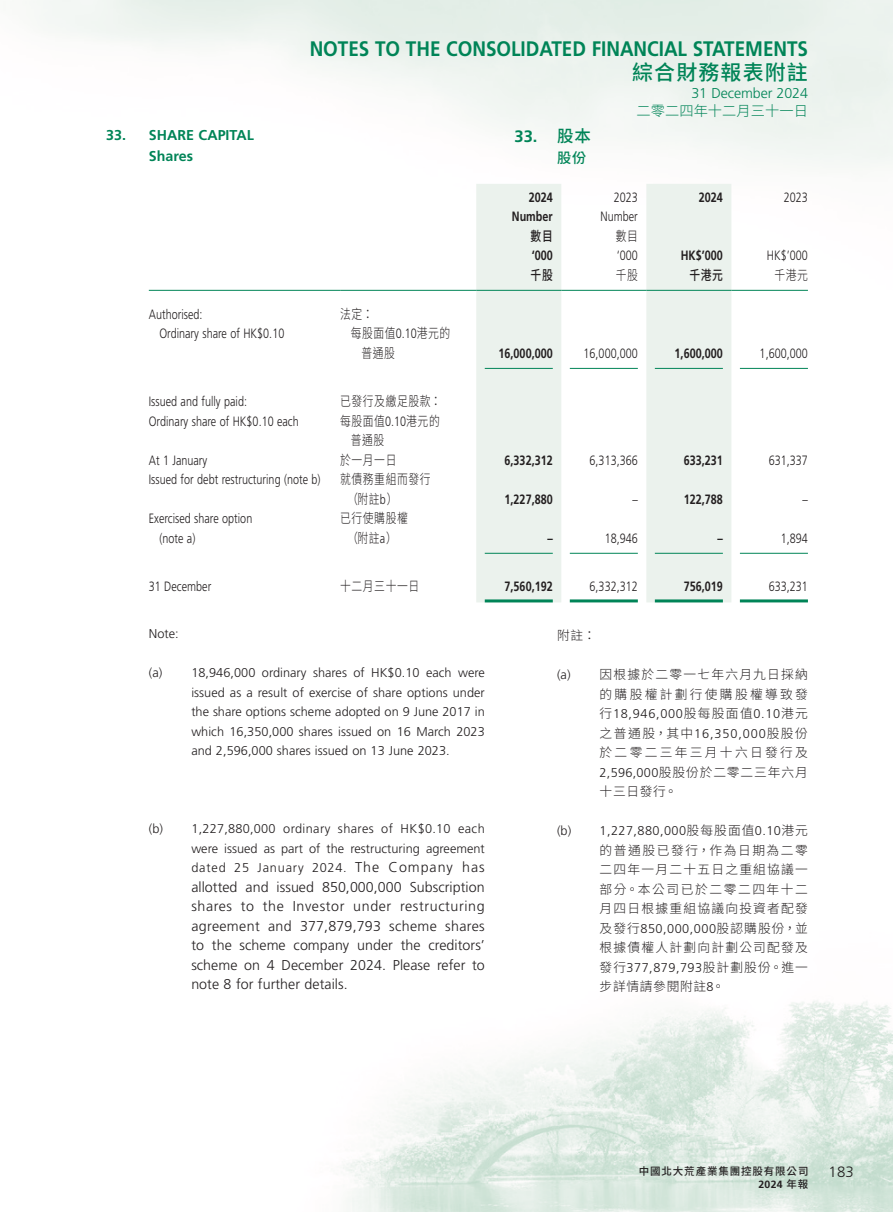
<style>
.page{position:relative;width:893px;height:1212px;background:#fff}
.page>*{position:absolute;margin:0;border:0;box-sizing:border-box;transform-origin:0 0}
.t1{font:700 21px "Frutiger LT Std";color:#008457;scale:.9 1}
.t2{font:500 21px "Source Han Sans TC";letter-spacing:.055em;color:#008457}
.C_Heading_1{font:700 16.5px "Frutiger LT Std";color:#008457}
.t3{font:300 15px "Frutiger LT Std";color:#231f20}
.Notes{font:300 14.25px/19.5px "Frutiger LT Std";letter-spacing:.005em;color:#231f20;text-align:justify}
.Heading_1{font:700 14.25px "Frutiger LT Std";letter-spacing:.005em;color:#008457}
.t4{font:300 14.25px "Frutiger LT Std";letter-spacing:-.005em;color:#008457}
.t5{font:300 14.25px "Source Han Sans TC";letter-spacing:.005em;color:#008457}
.Heading_2{font:700 14.25px "Frutiger LT Std";letter-spacing:.005em;color:#008457}
.C_Heading_2{font:500 14.25px "Source Han Sans TC";color:#008457}
.Body_Text{font:300 13.5px/19.5px "Frutiger LT Std";letter-spacing:.005em;color:#231f20;scale:.8 1}
.Body_Text-2{font:700 13.5px "Frutiger LT Std";letter-spacing:.005em;color:#231f20;scale:.8 1}
.Body_Text-3{font:300 13.5px/19.5px "Source Han Sans TC";letter-spacing:.055em;color:#231f20;scale:.8 1}
.Body_Text-4{font:500 13.5px "Source Han Sans TC";letter-spacing:.055em;color:#231f20;scale:.8 1}
.Notes-2{font:300 12.75px/19.5px "Frutiger LT Std";letter-spacing:.005em;color:#231f20;text-align:justify}
.C_Notes{font:300 12.75px/19.5px "Source Han Sans TC";letter-spacing:.095em;color:#231f20;text-align:justify}
.t6{font:500 10.5px "Source Han Sans TC";letter-spacing:.085em;color:#231f20}
.t7{font:700 10.5px "Frutiger LT Std";color:#231f20}
.s1{font-family:"Source Han Sans TC";font-weight:500}
.s2{font-family:"Frutiger LT Std"}
.s3{font-size:14.25px}
</style>
<div class="page">
<img style="left:43px;top:0;width:850px;height:1212px">
<svg style="left:476px;top:184px;width:255px;height:418px;fill:#ebf2ed"></svg>
<hr style="left:149px;top:290px;width:191px;height:1px;background:#008457">
<hr style="left:340px;top:290px;width:136px;height:1px;background:#008457">
<hr style="left:476px;top:290px;width:85px;height:1px;background:#008457">
<hr style="left:561px;top:290px;width:85px;height:1px;background:#008457">
<hr style="left:646px;top:290px;width:85px;height:1px;background:#008457">
<hr style="left:731px;top:290px;width:77px;height:1px;background:#008457">
<hr style="left:485px;top:368px;width:68px;height:1px;background:#008457">
<hr style="left:570px;top:368px;width:68px;height:1px;background:#008457">
<hr style="left:655px;top:368px;width:68px;height:1px;background:#008457">
<hr style="left:740px;top:368px;width:68px;height:1px;background:#008457">
<hr style="left:485px;top:553px;width:68px;height:1px;background:#008457">
<hr style="left:570px;top:553px;width:68px;height:1px;background:#008457">
<hr style="left:655px;top:553px;width:68px;height:1px;background:#008457">
<hr style="left:740px;top:553px;width:68px;height:1px;background:#008457">
<hr style="left:485px;top:599px;width:68px;height:3px;background:#008457">
<hr style="left:570px;top:599px;width:68px;height:3px;background:#008457">
<hr style="left:655px;top:599px;width:68px;height:3px;background:#008457">
<hr style="left:740px;top:599px;width:68px;height:3px;background:#008457">
<p class="Heading_1" style="left:106px;top:127px;width:149px">33. SHARE CAPITAL</p>
<p class="Heading_2" style="left:149px;top:148px;width:46px">Shares</p>
<h1 class="t1" style="left:310px;top:36px;width:555px">NOTES TO THE CONSOLIDATED FINANCIAL STATEMENTS</h1>
<h1 class="t2" style="left:632px;top:60px;width:177px">綜合財務報表附註</h1>
<p class="t4" style="left:691px;top:85px;width:118px">31 December 2024</p>
<p class="t5" style="left:636px;top:103px;width:173px">二零二四年十二月三十一日</p>
<p class="C_Heading_1" style="left:514px;top:127px;width:78px">33. <span class="s1">股本</span></p>
<p class="C_Heading_2" style="left:557px;top:150px;width:31px">股份</p>
<p class="Body_Text-2" style="left:529px;top:189px;width:32px">2024</p>
<p class="Body_Text" style="left:614px;top:187px;width:32px">2023</p>
<p class="Body_Text-2" style="left:699px;top:189px;width:32px">2024</p>
<p class="Body_Text" style="left:784px;top:187px;width:32px">2023</p>
<p class="Body_Text-2" style="left:512px;top:209px;width:53px">Number</p>
<p class="Body_Text" style="left:600px;top:207px;width:48px">Number</p>
<p class="Body_Text-4" style="left:531px;top:228px;width:29px">數目</p>
<p class="Body_Text-3" style="left:616px;top:226px;width:29px">數目</p>
<p class="Body_Text-2" style="left:532px;top:248px;width:28px">‘000</p>
<p class="Body_Text" style="left:617px;top:246px;width:28px">‘000</p>
<p class="Body_Text-2" style="left:681px;top:248px;width:54px">HK$’000</p>
<p class="Body_Text" style="left:767px;top:246px;width:53px">HK$’000</p>
<p class="Body_Text-4" style="left:531px;top:267px;width:29px">千股</p>
<p class="Body_Text-3" style="left:616px;top:265px;width:29px">千股</p>
<p class="Body_Text-4" style="left:689px;top:267px;width:43px">千港元</p>
<p class="Body_Text-3" style="left:774px;top:265px;width:43px">千港元</p>
<p class="Body_Text" style="left:149px;top:305px;width:69px">Authorised:</p>
<p class="Body_Text-3" style="left:340px;top:304px;width:43px">法定：</p>
<p class="Body_Text" style="left:159px;top:324px;width:158px">Ordinary share of HK$0.10</p>
<p class="Body_Text-3" style="left:361px;top:324px;width:113px;text-indent:-11px">每股面值<span class="s2">0.10</span>港元的普通股</p>
<p class="Body_Text-2" style="left:498px;top:345px;width:69px">16,000,000</p>
<p class="Body_Text" style="left:583px;top:344px;width:69px">16,000,000</p>
<p class="Body_Text-2" style="left:675px;top:345px;width:62px">1,600,000</p>
<p class="Body_Text" style="left:760px;top:344px;width:62px">1,600,000</p>
<p class="Body_Text" style="left:149px;top:392px;width:124px">Issued and fully paid:</p>
<p class="Body_Text-3" style="left:340px;top:392px;width:128px">已發行及繳足股款：</p>
<p class="Body_Text" style="left:149px;top:411px;width:189px">Ordinary share of HK$0.10 each</p>
<p class="Body_Text-3" style="left:351px;top:411px;width:113px;text-indent:-11px">每股面值<span class="s2">0.10</span>港元的普通股</p>
<p class="Body_Text" style="left:149px;top:450px;width:75px">At 1 January</p>
<p class="Body_Text-3" style="left:340px;top:450px;width:72px">於一月一日</p>
<p class="Body_Text-2" style="left:504px;top:452px;width:62px">6,332,312</p>
<p class="Body_Text" style="left:590px;top:450px;width:62px">6,313,366</p>
<p class="Body_Text-2" style="left:684px;top:452px;width:51px">633,231</p>
<p class="Body_Text" style="left:769px;top:450px;width:51px">631,337</p>
<p class="Body_Text" style="left:149px;top:470px;width:216px">Issued for debt restructuring (note b)</p>
<p class="Body_Text-3" style="left:347px;top:470px;width:106px;text-indent:-7px">就債務重組而發行（附註<span class="s2">b</span>）</p>
<p class="Body_Text-2" style="left:504px;top:491px;width:62px">1,227,880</p>
<p class="Body_Text" style="left:632px;top:489px;width:8px">–</p>
<p class="Body_Text-2" style="left:684px;top:491px;width:51px">122,788</p>
<p class="Body_Text" style="left:802px;top:489px;width:8px">–</p>
<p class="Body_Text" style="left:159px;top:509px;width:118px;text-indent:-11px">Exercised share option (note a)</p>
<p class="Body_Text-3" style="left:340px;top:509px;width:86px;text-align:center">已行使購股權（附註<span class="s2">a</span>）</p>
<p class="Body_Text-2" style="left:547px;top:530px;width:8px">–</p>
<p class="Body_Text" style="left:605px;top:528px;width:43px">18,946</p>
<p class="Body_Text-2" style="left:717px;top:530px;width:8px">–</p>
<p class="Body_Text" style="left:781px;top:528px;width:35px">1,894</p>
<p class="Body_Text" style="left:149px;top:577px;width:80px">31 December</p>
<p class="Body_Text-3" style="left:340px;top:577px;width:100px">十二月三十一日</p>
<p class="Body_Text-2" style="left:504px;top:578px;width:62px">7,560,192</p>
<p class="Body_Text" style="left:590px;top:577px;width:62px">6,332,312</p>
<p class="Body_Text-2" style="left:684px;top:578px;width:51px">756,019</p>
<p class="Body_Text" style="left:769px;top:577px;width:51px">633,231</p>
<p class="Notes-2" style="left:149px;top:624px;width:31px">Note:</p>
<p class="Notes-2" style="left:191px;top:663px;width:295px;text-indent:-43px">(a) 18,946,000 ordinary shares of HK$0.10 each were issued as a result of exercise of share options under the share options scheme adopted on 9 June 2017 in which 16,350,000 shares issued on 16 March 2023 and 2,596,000 shares issued on 13 June 2023.</p>
<p class="C_Notes" style="left:557px;top:626px;width:40px">附註：</p>
<p class="C_Notes" style="left:600px;top:665px;width:210px;text-indent:-43px"><span class="s2">(a)</span> 因根據於二零一七年六月九日採納的購股權計劃行使購股權導致發行<span class="s2">18,946,000</span>股每股面值<span class="s2">0.10</span>港元之普通股，其中<span class="s2">16,350,000</span>股股份於二零二三年三月十六日發行及<span class="s2">2,596,000</span>股股份於二零二三年六月十三日發行。</p>
<p class="C_Notes" style="left:600px;top:821px;width:210px;text-indent:-43px"><span class="s2">(b) 1,227,880,000</span>股每股面值<span class="s2">0.10</span>港元的普通股已發行，作為日期為二零二四年一月二十五日之重組協議一部分。本公司已於二零二四年十二月四日根據重組協議向投資者配發及發行<span class="s2">850,000,000</span>股認購股份，並根據債權人計劃向計劃公司配發及發行<span class="s2">377,879,793</span>股計劃股份。進一步詳情請參閱附註<span class="s2">8</span>。</p>
<p class="Notes-2" style="left:191px;top:819px;width:295px;text-indent:-43px">(b) 1,227,880,000 ordinary shares of HK$0.10 each were issued as part of the restructuring agreement dated 25 January 2024. <span class="s3">The Company has</span></p>
<p class="Notes" style="left:191px;top:877px;width:295px">allotted and issued 850,000,000 Subscription shares to the Investor under restructuring agreement and 377,879,793 scheme shares to the scheme company under the creditors’ scheme on 4 December 2024. Please refer to note 8 for further details.</p>
<p class="t6" style="left:639px;top:1165px;width:171px">中國北大荒產業集團控股有限公司</p>
<p class="t3" style="left:829px;top:1164px;width:27px">183</p>
<p class="t7" style="left:758px;top:1178px;width:52px">2024 <span class="s1">年報</span></p>
</div>
